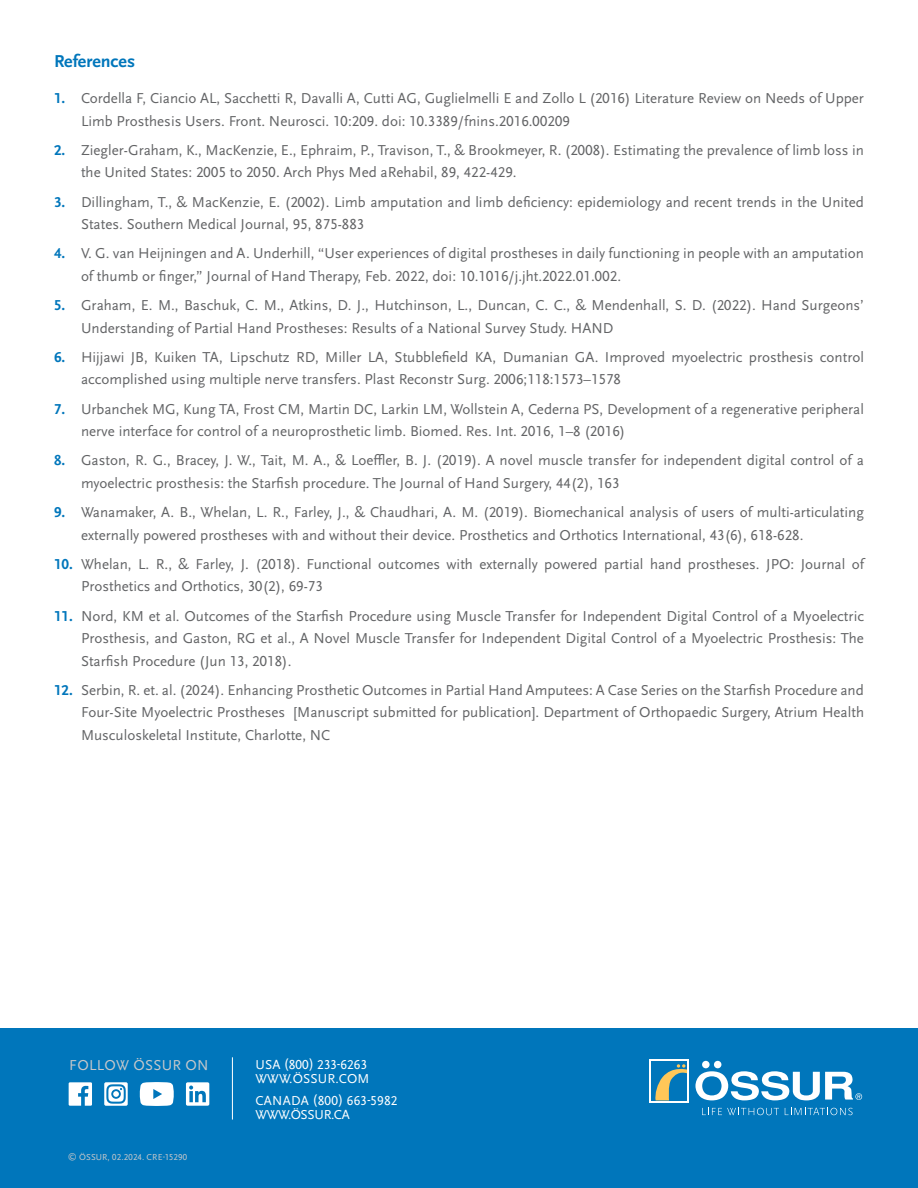
<style>
.page{position:relative;width:918px;height:1188px;background:#fff}
.page>*{position:absolute;margin:0;border:0;box-sizing:border-box;transform-origin:0 0}
.t1{font:700 18px "Scala Sans Pro";color:#0076bb}
.t2{font:15px/22.5px "Scala Sans Pro";color:#636466}
.t3{font:15px "Scala Sans Pro";letter-spacing:.02em;color:#c7c8ca}
.t4{font:13.5px/14.4px "Scala Sans Pro";letter-spacing:.01em;color:#fff}
.t5{font:9px "Scala Sans Pro";letter-spacing:.01em;color:#c7c8ca}
.s1{font-weight:700;color:#0076bb}
</style>
<div class="page">
<div style="left:0;top:1028px;width:918px;height:160px;background:#0076bb"></div>
<hr style="left:232px;top:1057px;width:1px;height:63px;background:#fff">
<svg style="left:104px;top:1082px;width:24px;height:24px"></svg>
<svg style="left:69px;top:1082px;width:23px;height:24px"></svg>
<svg style="left:140px;top:1082px;width:34px;height:24px"></svg>
<svg style="left:186px;top:1082px;width:23px;height:24px"></svg>
<svg style="left:702px;top:1108px;width:77px;height:7px"></svg>
<svg style="left:785px;top:1108px;width:68px;height:7px"></svg>
<div style="left:702px;top:1061px;width:8px;height:7px;background:#fff;border-radius:50%"></div>
<div style="left:714px;top:1061px;width:7px;height:7px;background:#fff;border-radius:50%"></div>
<svg style="left:650px;top:1059px;width:39px;height:43px"></svg>
<div style="left:651px;top:1061px;width:36px;height:39px;background:#0076bb"></div>
<svg style="left:655px;top:1064px;width:32px;height:36px"></svg>
<svg style="left:695px;top:1071px;width:167px;height:29px"></svg>
<p class="t1" style="left:54px;top:51px;width:83px">References</p>
<p class="t2" style="left:81px;top:87px;width:785px;text-indent:-27px"><span class="s1">1.</span> Cordella F, Ciancio AL, Sacchetti R, Davalli A, Cutti AG, Guglielmelli E and Zollo L (2016) Literature Review on Needs of Upper<br>Limb Prosthesis Users. Front. Neurosci. 10:209. doi: 10.3389/fnins.2016.00209</p>
<p class="t2" style="left:81px;top:139px;width:784px;text-indent:-27px"><span class="s1">2.</span> Ziegler-Graham, K., MacKenzie, E., Ephraim, P., Travison, T., &amp; Brookmeyer, R. (2008). Estimating the prevalence of limb loss in the United States: 2005 to 2050. Arch Phys Med aRehabil, 89, 422-429.</p>
<p class="t2" style="left:81px;top:191px;width:784px;text-indent:-27px"><span class="s1">3.</span> Dillingham, T., &amp; MacKenzie, E. (2002). Limb amputation and limb deficiency: epidemiology and recent trends in the United<br>States. Southern Medical Journal, 95, 875-883</p>
<p class="t2" style="left:81px;top:242px;width:785px;text-indent:-27px"><span class="s1">4.</span> V. G. van Heijningen and A. Underhill, “User experiences of digital prostheses in daily functioning in people with an amputation of thumb or finger,” Journal of Hand Therapy, Feb. 2022, doi: 10.1016/j.jht.2022.01.002.</p>
<p class="t2" style="left:81px;top:294px;width:785px;text-indent:-27px"><span class="s1">5.</span> Graham, E. M., Baschuk, C. M., Atkins, D. J., Hutchinson, L., Duncan, C. C., &amp; Mendenhall, S. D. (2022). Hand Surgeons’<br>Understanding of Partial Hand Prostheses: Results of a National Survey Study. HAND</p>
<p class="t2" style="left:81px;top:346px;width:785px;text-indent:-27px"><span class="s1">6.</span> Hijjawi JB, Kuiken TA, Lipschutz RD, Miller LA, Stubblefield KA, Dumanian GA. Improved myoelectric prosthesis control accomplished using multiple nerve transfers. Plast Reconstr Surg. 2006;118:1573–1578</p>
<p class="t2" style="left:81px;top:398px;width:785px;text-indent:-27px"><span class="s1">7.</span> Urbanchek MG, Kung TA, Frost CM, Martin DC, Larkin LM, Wollstein A, Cederna PS, Development of a regenerative peripheral nerve interface for control of a neuroprosthetic limb. Biomed. Res. Int. 2016, 1–8 (2016)</p>
<p class="t2" style="left:81px;top:449px;width:784px;text-indent:-27px"><span class="s1">8.</span> Gaston, R. G., Bracey, J. W., Tait, M. A., &amp; Loeffler, B. J. (2019). A novel muscle transfer for independent digital control of a myoelectric prosthesis: the Starfish procedure. The Journal of Hand Surgery, 44(2), 163</p>
<p class="t2" style="left:81px;top:501px;width:785px;text-indent:-27px"><span class="s1">9.</span> Wanamaker, A. B., Whelan, L. R., Farley, J., &amp; Chaudhari, A. M. (2019). Biomechanical analysis of users of multi-articulating externally powered prostheses with and without their device. Prosthetics and Orthotics International, 43(6), 618-628.</p>
<p class="t2" style="left:81px;top:553px;width:784px;text-indent:-27px"><span class="s1">10.</span> Whelan, L. R., &amp; Farley, J. (2018). Functional outcomes with externally powered partial hand prostheses. JPO: Journal of<br>Prosthetics and Orthotics, 30(2), 69-73</p>
<p class="t2" style="left:81px;top:605px;width:785px;text-align:justify;text-indent:-27px"><span class="s1">11.</span> Nord, KM et al. Outcomes of the Starfish Procedure using Muscle Transfer for Independent Digital Control of a Myoelectric Prosthesis, and Gaston, RG et al., A Novel Muscle Transfer for Independent Digital Control of a Myoelectric Prosthesis: The Starfish Procedure (Jun 13, 2018).</p>
<p class="t2" style="left:81px;top:679px;width:785px;text-align:justify;text-indent:-27px"><span class="s1">12.</span> Serbin, R. et. al. (2024). Enhancing Prosthetic Outcomes in Partial Hand Amputees: A Case Series on the Starfish Procedure and Four-Site Myoelectric Prostheses [Manuscript submitted for publication]. Department of Orthopaedic Surgery, Atrium Health Musculoskeletal Institute, Charlotte, NC</p>
<p class="t3" style="left:69px;top:1056px;width:141px">FOLLOW ÖSSUR ON</p>
<p class="t4" style="left:255px;top:1058px;width:116px">USA (800) 233-6263<br>WWW.ÖSSUR.COM</p>
<p class="t4" style="left:255px;top:1093px;width:144px">CANADA (800) 663-5982<br>WWW.ÖSSUR.CA</p>
<p class="t5" style="left:68px;top:1152px;width:121px">© ÖSSUR, 02.2024. CRE-15290</p>
</div>
